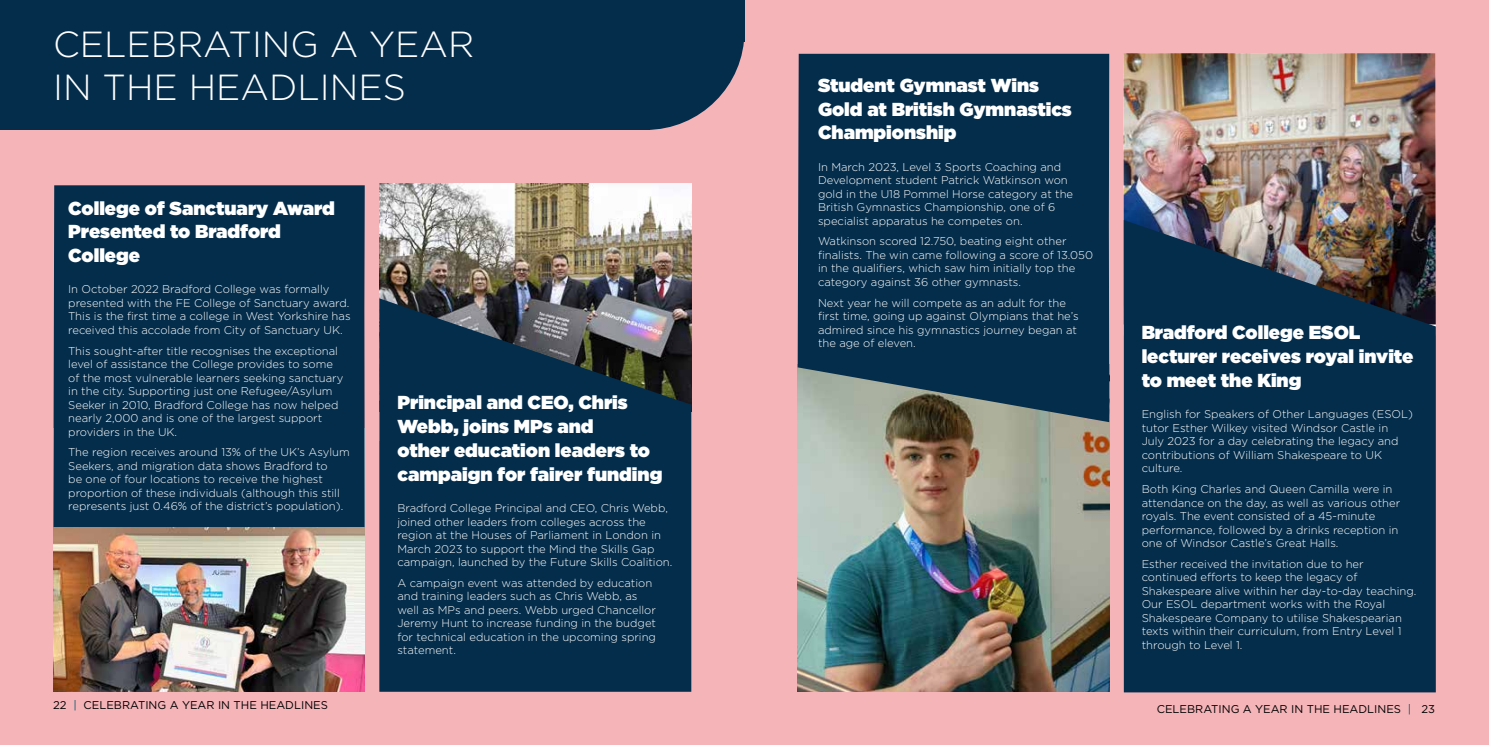
<style>
.page{position:relative;width:1489px;height:745px;background:#fff}
.page>*{position:absolute;margin:0;border:0;box-sizing:border-box;transform-origin:0 0}
.t1{font:300 36.25px/42.5px "Gotham";color:#fff}
.t2{font:900 18.75px/23.8px "Gotham";color:#fff}
.t3{font:300 11.25px/13.5px "Gotham";color:#fff}
.t4{font:11.25px "Gotham";color:#000}
.s1{color:#00586f}
</style>
<div class="page">
<div style="left:0;top:0;width:1488px;height:744px;background:#f5b4b8"></div>
<img style="left:797px;top:422px;width:312px;height:269px">
<img style="left:379px;top:183px;width:312px;height:115px">
<svg style="left:379px;top:298px;width:312px;height:393px;background:#10334d"></svg>
<div style="left:0;top:0;width:649px;height:130px;background:#042d4b"></div>
<svg style="left:649px;top:42px;width:95px;height:88px"></svg>
<div style="left:638px;top:0;width:106px;height:42px;background:#042d4b"></div>
<svg style="left:53px;top:185px;width:312px;height:342px;background:#123652"></svg>
<img style="left:1123px;top:53px;width:312px;height:167px">
<svg style="left:1123px;top:220px;width:312px;height:472px;background:#15364f"></svg>
<svg style="left:797px;top:54px;width:312px;height:368px;background:#113650"></svg>
<img style="left:53px;top:527px;width:312px;height:164px">
<h1 class="t1" style="left:53px;top:22px;width:422px">CELEBRATING A YEAR<br>IN THE HEADLINES</h1>
<h2 class="t2" style="left:68px;top:195px;width:268px">College of Sanctuary Award<br>Presented to Bradford<br>College</h2>
<p class="t3" style="left:68px;top:282px;width:284px">In October 2022 Bradford College was formally presented with the FE College of Sanctuary award.<br>This is the first time a college in West Yorkshire has received this accolade from City of Sanctuary UK.</p>
<p class="t3" style="left:68px;top:343px;width:276px">This sought-after title recognises the exceptional level of assistance the College provides to some of the most vulnerable learners seeking sanctuary in the city. Supporting just one Refugee/Asylum Seeker in 2010, Bradford College has now helped nearly 2,000 and is one of the largest support providers in the UK.</p>
<p class="t3" style="left:68px;top:445px;width:283px">The region receives around 13% of the UK’s Asylum Seekers, and migration data shows Bradford to<br>be one of four locations to receive the highest proportion of these individuals (although this still represents just 0.46% of the district’s population).</p>
<h2 class="t2" style="left:397px;top:390px;width:266px">Principal and CEO, Chris<br>Webb, joins MPs and<br>other education leaders to campaign for fairer funding</h2>
<p class="t3" style="left:397px;top:500px;width:276px">Bradford College Principal and CEO, Chris Webb, joined other leaders from colleges across the region at the Houses of Parliament in London in March 2023 to support the Mind the Skills Gap campaign, launched by the Future Skills Coalition.</p>
<p class="t3" style="left:397px;top:575px;width:260px">A campaign event was attended by education and training leaders such as Chris Webb, as well as MPs and peers. Webb urged Chancellor Jeremy Hunt to increase funding in the budget for technical education in the upcoming spring statement.</p>
<h2 class="t2" style="left:818px;top:73px;width:255px">Student Gymnast Wins<br>Gold at British Gymnastics<br>Championship</h2>
<p class="t3" style="left:818px;top:159px;width:257px">In March 2023, Level 3 Sports Coaching and Development student Patrick Watkinson won gold in the U18 Pommel Horse category at the British Gymnastics Championship, one of 6 specialist apparatus he competes on.</p>
<p class="t3" style="left:818px;top:234px;width:276px">Watkinson scored 12.750, beating eight other finalists. The win came following a score of 13.050 in the qualifiers, which saw him initially top the category against 36 other gymnasts.</p>
<p class="t3" style="left:818px;top:295px;width:262px">Next year he will compete as an adult for the first time, going up against Olympians that he’s admired since his gymnastics journey began at the age of eleven.</p>
<h2 class="t2" style="left:1141px;top:320px;width:273px">Bradford College ESOL lecturer receives royal invite to meet the King</h2>
<p class="t3" style="left:1141px;top:407px;width:273px">English for Speakers of Other Languages (ESOL) tutor Esther Wilkey visited Windsor Castle in July 2023 for a day celebrating the legacy and contributions of William Shakespeare to UK culture.</p>
<p class="t3" style="left:1141px;top:481px;width:260px">Both King Charles and Queen Camilla were in attendance on the day, as well as various other royals. The event consisted of a 45-minute performance, followed by a drinks reception in one of Windsor Castle’s Great Halls.</p>
<p class="t3" style="left:1141px;top:556px;width:276px">Esther received the invitation due to her continued efforts to keep the legacy of Shakespeare alive within her day-to-day teaching.<br>Our ESOL department works with the Royal Shakespeare Company to utilise Shakespearian texts within their curriculum, from Entry Level 1 through to Level 1.</p>
<p class="t4" style="left:53px;top:697px;width:276px">22 <span class="s1">|</span> CELEBRATING A YEAR IN THE HEADLINES</p>
<p class="t4" style="left:1156px;top:701px;width:280px">CELEBRATING A YEAR IN THE HEADLINES <span class="s1">|</span> 23</p>
</div>
